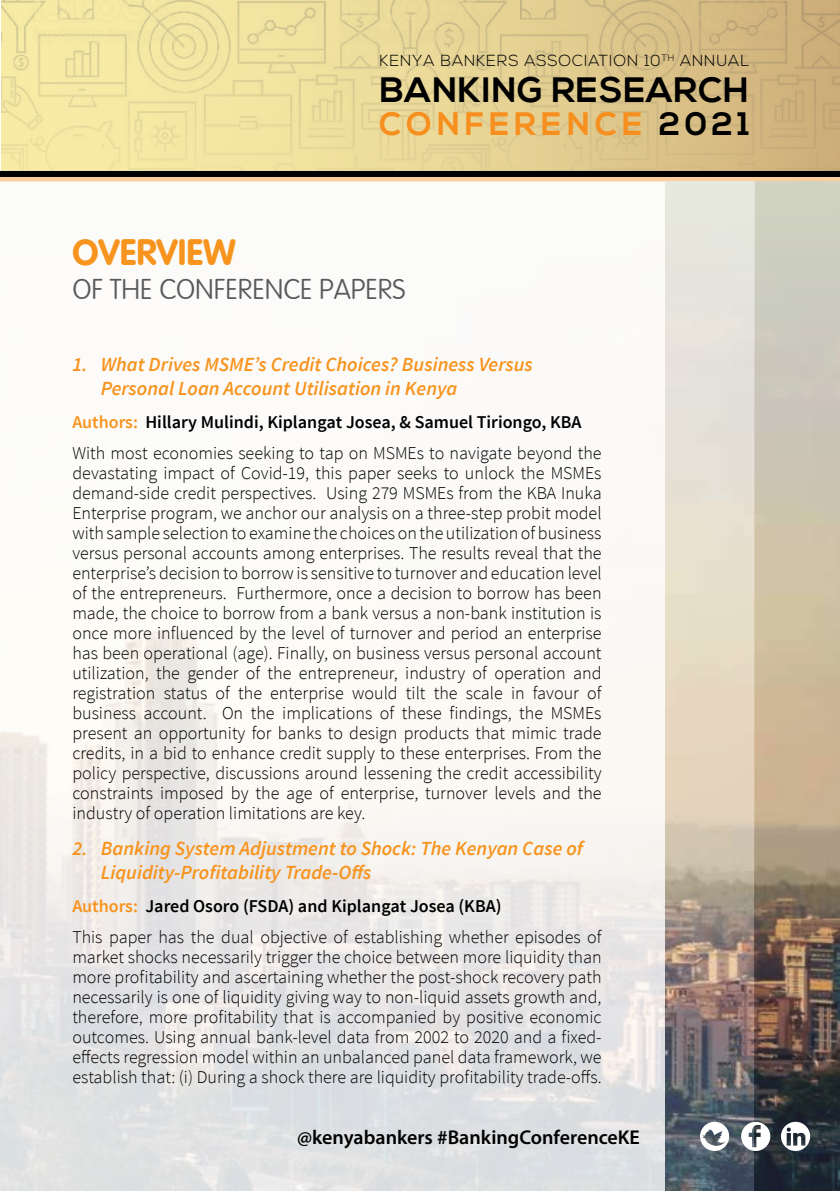
<style>
.page{position:relative;width:840px;height:1191px;background:#fff}
.page>*{position:absolute;margin:0;border:0;box-sizing:border-box;transform-origin:0 0}
.t1{font:36px "VAG Rounded Bold";color:#f7941e}
.t2{font:700 35.2px "Nexa";letter-spacing:.02em;color:#000}
.t3{font:700 32.4px "Nexa";color:#f78f1e}
.t4{font:700 32.4px "Nexa";color:#000}
.t5{font:100 28px "VAG Rounded";color:#58595b}
.t6{font:italic 600 20px/24px "Source Sans Pro";color:#f7941e}
.t7{font:600 20px "Myriad Pro";color:#000}
.t8{font:300 18px/20px "Source Sans Pro";color:#000}
.t9{font:300 16px "Nexa";letter-spacing:.05em;color:#000}
.s1{font-weight:600;color:#f7941e}
.s2{font-weight:600}
</style>
<div class="page">
<img style="left:1px;top:0;width:838px;height:170px">
<div style="left:0;top:175px;width:839px;height:6px;background:#fdce9d"></div>
<div style="left:0;top:171px;width:839px;height:6px;background:#000"></div>
<img style="left:665px;top:181px;width:89px;height:1010px">
<img style="left:754px;top:181px;width:85px;height:1010px">
<svg style="left:740px;top:1121px;width:29px;height:30px"></svg>
<svg style="left:780px;top:1121px;width:29px;height:30px"></svg>
<svg style="left:698px;top:1121px;width:31px;height:30px"></svg>
<p class="t9" style="left:379px;top:51px;width:371px">KENYA BANKERS ASSOCIATION 10<sup>TH</sup> ANNUAL</p>
<h2 class="t2" style="left:379px;top:69px;width:370px">BANKING RESEARCH</h2>
<h3 class="t3" style="left:379px;top:106px;width:188px">CONFERENCE</h3>
<h3 class="t4" style="left:658px;top:106px;width:92px">2021</h3>
<h1 class="t1" style="left:72px;top:231px;width:165px">OVERVIEW</h1>
<h3 class="t5" style="left:72px;top:273px;width:334px">OF THE CONFERENCE PAPERS</h3>
<p class="t6" style="left:101px;top:352px;width:433px;text-indent:-28px">1. What Drives MSME’s Credit Choices? Business Versus<br>Personal Loan Account Utilisation in Kenya</p>
<p class="t8" style="left:72px;top:406px;width:530px;line-height:31.4px"><span class="s1">Authors:</span> <span class="s2">Hillary Mulindi, Kiplangat Josea, &amp; Samuel Tiriongo, KBA<br></span>With most economies seeking to tap on MSMEs to navigate beyond the</p>
<p class="t8" style="left:72px;top:463px;width:530px;text-align:justify">devastating impact of Covid-19, this paper seeks to unlock the MSMEs demand-side credit perspectives. Using 279 MSMEs from the KBA Inuka Enterprise program, we anchor our analysis on a three-step probit model with sample selection to examine the choices on the utilization of business versus personal accounts among enterprises. The results reveal that the enterprise’s decision to borrow is sensitive to turnover and education level of the entrepreneurs. Furthermore, once a decision to borrow has been made, the choice to borrow from a bank versus a non-bank institution is once more influenced by the level of turnover and period an enterprise has been operational (age). Finally, on business versus personal account utilization, the gender of the entrepreneur, industry of operation and registration status of the enterprise would tilt the scale in favour of business account. On the implications of these findings, the MSMEs present an opportunity for banks to design products that mimic trade credits, in a bid to enhance credit supply to these enterprises. From the policy perspective, discussions around lessening the credit accessibility constraints imposed by the age of enterprise, turnover levels and the industry of operation limitations are key.</p>
<p class="t6" style="left:101px;top:836px;width:483px;text-indent:-28px">2. Banking System Adjustment to Shock: The Kenyan Case of<br>Liquidity-Profitability Trade-Offs</p>
<p class="t8" style="left:72px;top:890px;width:530px;line-height:31.4px"><span class="s1">Authors:</span> <span class="s2">Jared Osoro (FSDA) and Kiplangat Josea (KBA)<br></span>This paper has the dual objective of establishing whether episodes of</p>
<p class="t8" style="left:72px;top:947px;width:530px;text-align:justify">market shocks necessarily trigger the choice between more liquidity than more profitability and ascertaining whether the post-shock recovery path necessarily is one of liquidity giving way to non-liquid assets growth and, therefore, more profitability that is accompanied by positive economic outcomes. Using annual bank-level data from 2002 to 2020 and a fixed&shy;effects regression model within an unbalanced panel data framework, we establish that: (i) During a shock there are liquidity profitability trade-offs.</p>
<p class="t7" style="left:297px;top:1124px;width:344px">@kenyabankers #BankingConferenceKE</p>
</div>
